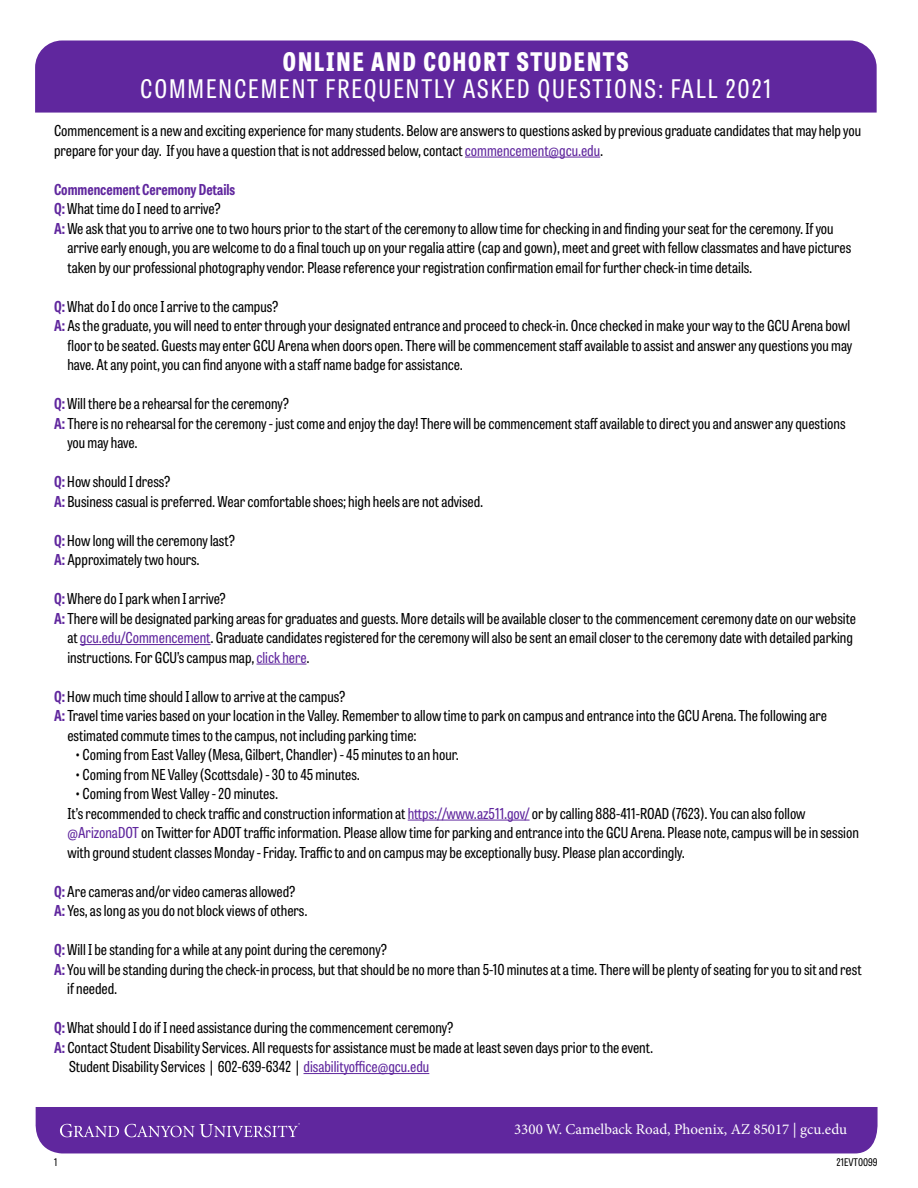
<style>
.page{position:relative;width:918px;height:1188px;background:#fff}
.page>*{position:absolute;margin:0;border:0;box-sizing:border-box;transform-origin:0 0}
.t1{font:25.5px "Tablet Gothic Condensed";letter-spacing:.075em;color:#fff}
.t2{font:800 25.5px "Tablet Gothic Condensed";letter-spacing:.075em;color:#fff}
.t3{font:15px/19.5px "Tablet Gothic Condensed";color:#000}
.t4{font:15px "Minion Pro";color:#fff}
.t5{font:700 15px "Tablet Gothic Condensed";color:#60279e}
.t6{font:10.5px "Tablet Gothic Condensed";color:#000}
.s1{color:#60279e}
.s2{font-weight:700;color:#60279e}
</style>
<div class="page">
<div style="left:35px;top:40px;width:842px;height:73px;background:#60279e"></div>
<div style="left:35px;top:1107px;width:843px;height:47px;background:#60279e"></div>
<hr style="left:465px;top:157px;width:135px;height:1px;background:#60279e">
<hr style="left:80px;top:644px;width:131px;height:1px;background:#60279e">
<hr style="left:257px;top:664px;width:49px;height:1px;background:#60279e">
<hr style="left:408px;top:820px;width:122px;height:1px;background:#60279e">
<hr style="left:304px;top:1073px;width:125px;height:1px;background:#60279e">
<h1 class="t2" style="left:283px;top:43px;width:348px">ONLINE AND COHORT STUDENTS</h1>
<h1 class="t1" style="left:140px;top:72px;width:633px">COMMENCEMENT FREQUENTLY ASKED QUESTIONS: FALL 2021</h1>
<p class="t3" style="left:54px;top:120px;width:809px">Commencement is a new and exciting experience for many students. Below are answers to questions asked by previous graduate candidates that may help you prepare for your day. If you have a question that is not addressed below, contact <span class="s1">commencement@gcu.edu</span>.</p>
<p class="t5" style="left:54px;top:179px;width:183px">Commencement Ceremony Details</p>
<p class="t3" style="left:54px;top:198px;width:168px"><span class="s2">Q:</span> What time do I need to arrive?</p>
<p class="t3" style="left:54px;top:218px;width:781px"><span class="s2">A:</span>We ask that you to arrive one to two hours prior to the start of the ceremony to allow time for checking in and finding your seat for the ceremony. If you</p>
<p class="t3" style="left:67px;top:237px;width:785px">arrive early enough, you are welcome to do a final touch up on your regalia attire (cap and gown), meet and greet with fellow classmates and have pictures</p>
<p class="t3" style="left:67px;top:257px;width:687px">taken by our professional photography vendor. Please reference your registration confirmation email for further check-in time details.</p>
<p class="t3" style="left:54px;top:296px;width:226px"><span class="s2">Q:</span> What do I do once I arrive to the campus?</p>
<p class="t3" style="left:54px;top:315px;width:798px"><span class="s2">A:</span> As the graduate, you will need to enter through your designated entrance and proceed to check-in. Once checked in make your way to the GCU Arena bowl</p>
<p class="t3" style="left:67px;top:335px;width:786px">floor to be seated. Guests may enter GCU Arena when doors open. There will be commencement staff available to assist and answer any questions you may</p>
<p class="t3" style="left:67px;top:354px;width:397px">have. At any point, you can find anyone with a staff name badge for assistance.</p>
<p class="t3" style="left:54px;top:393px;width:237px"><span class="s2">Q:</span> Will there be a rehearsal for the ceremony?</p>
<p class="t3" style="left:54px;top:413px;width:793px"><span class="s2">A:</span> There is no rehearsal for the ceremony - just come and enjoy the day! There will be commencement staff available to direct you and answer any questions</p>
<p class="t3" style="left:67px;top:432px;width:72px">you may have.</p>
<p class="t3" style="left:54px;top:471px;width:431px"><span class="s2">Q:</span> How should I dress?<br><span class="s2">A:</span> Business casual is preferred. Wear comfortable shoes; high heels are not advised.</p>
<p class="t3" style="left:54px;top:530px;width:183px"><span class="s2">Q:</span> How long will the ceremony last?<br><span class="s2">A:</span> Approximately two hours.</p>
<p class="t3" style="left:54px;top:588px;width:174px"><span class="s2">Q:</span> Where do I park when I arrive?</p>
<p class="t3" style="left:54px;top:608px;width:803px"><span class="s2">A:</span> There will be designated parking areas for graduates and guests. More details will be available closer to the commencement ceremony date on our website</p>
<p class="t3" style="left:67px;top:627px;width:787px">at <span class="s1">gcu.edu/Commencement</span>. Graduate candidates registered for the ceremony will also be sent an email closer to the ceremony date with detailed parking</p>
<p class="t3" style="left:67px;top:647px;width:244px">instructions. For GCU’s campus map, <span class="s1">click here</span>.</p>
<p class="t3" style="left:54px;top:686px;width:293px"><span class="s2">Q:</span> How much time should I allow to arrive at the campus?</p>
<p class="t3" style="left:54px;top:705px;width:774px"><span class="s2">A:</span> Travel time varies based on your location in the Valley. Remember to allow time to park on campus and entrance into the GCU Arena. The following are</p>
<p class="t3" style="left:67px;top:725px;width:351px">estimated commute times to the campus, not including parking time:</p>
<p class="t3" style="left:75px;top:744px;width:386px">• Coming from East Valley (Mesa, Gilbert, Chandler) - 45 minutes to an hour.</p>
<p class="t3" style="left:75px;top:764px;width:287px">• Coming from NE Valley (Scottsdale) - 30 to 45 minutes.</p>
<p class="t3" style="left:68px;top:783px;width:793px;text-indent:8px">• Coming from West Valley - 20 minutes.<br>It’s recommended to check traffic and construction information at <span class="s1">https://www.az511.gov/</span> or by calling 888-411-ROAD (7623). You can also follow <span class="s1">@ArizonaDOT</span> on Twitter for ADOT traffic information. Please allow time for parking and entrance into the GCU Arena. Please note, campus will be in session with ground student classes Monday - Friday. Traffic to and on campus may be exceptionally busy. Please plan accordingly.</p>
<p class="t3" style="left:54px;top:881px;width:255px"><span class="s2">Q:</span> Are cameras and/or video cameras allowed?<br><span class="s2">A:</span> Yes, as long as you do not block views of others.</p>
<p class="t3" style="left:54px;top:939px;width:335px"><span class="s2">Q:</span> Will I be standing for a while at any point during the ceremony?</p>
<p class="t3" style="left:54px;top:959px;width:809px"><span class="s2">A:</span> You will be standing during the check-in process, but that should be no more than 5-10 minutes at a time. There will be plenty of seating for you to sit and rest</p>
<p class="t3" style="left:67px;top:978px;width:52px">if needed.</p>
<p class="t3" style="left:54px;top:1017px;width:401px"><span class="s2">Q:</span> What should I do if I need assistance during the commencement ceremony?</p>
<p class="t3" style="left:54px;top:1037px;width:601px"><span class="s2">A:</span> Contact Student Disability Services. All requests for assistance must be made at least seven days prior to the event.</p>
<p class="t3" style="left:69px;top:1056px;width:362px">Student Disability Services | 602-639-6342 | <span class="s1">disabilityoffice@gcu.edu</span></p>
<p class="t6" style="left:54px;top:1155px;width:5px">1</p>
<p class="t4" style="left:514px;top:1119px;width:334px">3300 W. Camelback Road, Phoenix, AZ 85017 | gcu.edu</p>
<p class="t6" style="left:837px;top:1155px;width:42px">21EVT0099</p>
</div>
